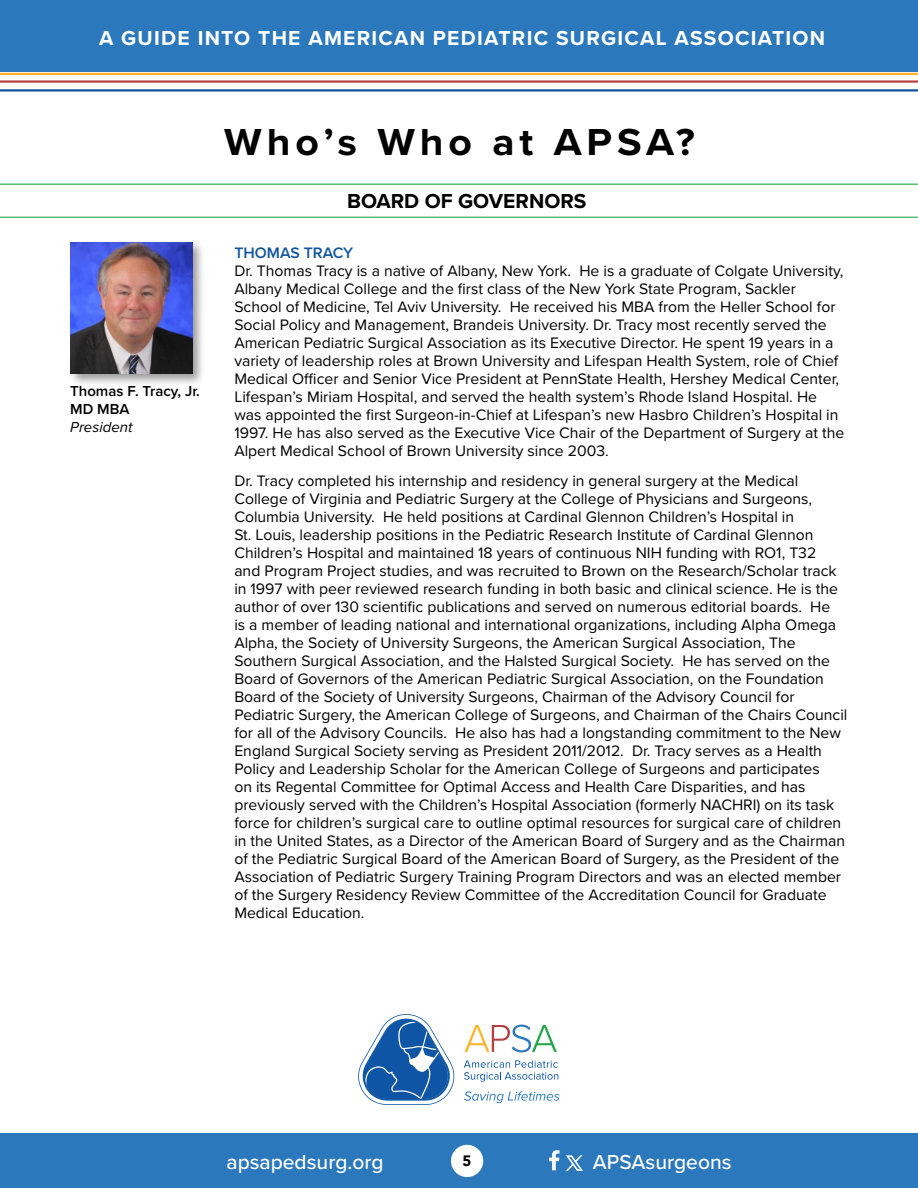
<style>
.page{position:relative;width:918px;height:1188px;background:#fff}
.page>*{position:absolute;margin:0;border:0;box-sizing:border-box;transform-origin:0 0}
.t1{font:700 39px "Proxima Nova";letter-spacing:.12em;color:#000;scale:1.05 1}
.t2{font:700 21px "Proxima Nova";letter-spacing:.06em;color:#fff}
.t3{font:500 21px "Proxima Nova";color:#fff}
.t4{font:700 21px "Proxima Nova";color:#000}
.t5{font:15.75px/18px "Proxima Nova";color:#000}
.t6{font:600 15px/18px "Proxima Nova";color:#000}
.t7{font:900 15px "Avenir";color:#000}
.s1{font-weight:400;font-style:italic}
.s2{font-weight:600;color:#10559e}
</style>
<div class="page">
<div style="left:0;top:0;width:918px;height:72px;background:#2c78bd"></div>
<hr style="left:0;top:89px;width:918px;height:3px;background:#10559e">
<hr style="left:0;top:80px;width:918px;height:3px;background:#b54140">
<hr style="left:0;top:73px;width:918px;height:2px;background:#fcb32c">
<div style="left:0;top:1133px;width:918px;height:55px;background:#2c78bd"></div>
<div style="left:451px;top:1145px;width:32px;height:32px;background:#fff;border-radius:50%"></div>
<svg style="left:549px;top:1150px;width:10px;height:20px"></svg>
<svg style="left:566px;top:1155px;width:17px;height:16px"></svg>
<hr style="left:0;top:184px;width:918px;height:1px;background:#25a749">
<hr style="left:0;top:217px;width:918px;height:1px;background:#25a749">
<div style="left:68px;top:240px;width:138px;height:147px;background:#000;opacity:.4"></div>
<img style="left:71px;top:243px;width:121px;height:130px">
<svg style="left:358px;top:1014px;width:202px;height:91px"></svg>
<p class="t2" style="left:99px;top:23px;width:728px">A GUIDE INTO THE AMERICAN PEDIATRIC SURGICAL ASSOCIATION</p>
<p class="t6" style="left:70px;top:382px;width:131px">Thomas F. Tracy, Jr.<br>MD MBA<br><span class="s1">President</span></p>
<p class="t1" style="left:224px;top:113px;width:450px">Who’s Who at APSA?</p>
<p class="t4" style="left:347px;top:186px;width:241px">BOARD OF GOVERNORS</p>
<p class="t5" style="left:234px;top:243px;width:611px"><span class="s2">THOMAS TRACY<br></span>Dr. Thomas Tracy is a native of Albany, New York. He is a graduate of Colgate University, Albany Medical College and the first class of the New York State Program, Sackler School of Medicine, Tel Aviv University. He received his MBA from the Heller School for Social Policy and Management, Brandeis University. Dr. Tracy most recently served the American Pediatric Surgical Association as its Executive Director. He spent 19 years in a variety of leadership roles at Brown University and Lifespan Health System, role of Chief Medical Officer and Senior Vice President at PennState Health, Hershey Medical Center, Lifespan’s Miriam Hospital, and served the health system’s Rhode Island Hospital. He was appointed the first Surgeon-in-Chief at Lifespan’s new Hasbro Children’s Hospital in 1997. He has also served as the Executive Vice Chair of the Department of Surgery at the Alpert Medical School of Brown University since 2003.</p>
<p class="t5" style="left:234px;top:471px;width:615px">Dr. Tracy completed his internship and residency in general surgery at the Medical College of Virginia and Pediatric Surgery at the College of Physicians and Surgeons, Columbia University. He held positions at Cardinal Glennon Children’s Hospital in<br>St. Louis, leadership positions in the Pediatric Research Institute of Cardinal Glennon Children’s Hospital and maintained 18 years of continuous NIH funding with RO1, T32<br>and Program Project studies, and was recruited to Brown on the Research/Scholar track in 1997 with peer reviewed research funding in both basic and clinical science. He is the author of over 130 scientific publications and served on numerous editorial boards. He<br>is a member of leading national and international organizations, including Alpha Omega Alpha, the Society of University Surgeons, the American Surgical Association, The Southern Surgical Association, and the Halsted Surgical Society. He has served on the Board of Governors of the American Pediatric Surgical Association, on the Foundation Board of the Society of University Surgeons, Chairman of the Advisory Council for Pediatric Surgery, the American College of Surgeons, and Chairman of the Chairs Council for all of the Advisory Councils. He also has had a longstanding commitment to the New England Surgical Society serving as President 2011/2012. Dr. Tracy serves as a Health Policy and Leadership Scholar for the American College of Surgeons and participates<br>on its Regental Committee for Optimal Access and Health Care Disparities, and has previously served with the Children’s Hospital Association (formerly NACHRI) on its task force for children’s surgical care to outline optimal resources for surgical care of children in the United States, as a Director of the American Board of Surgery and as the Chairman of the Pediatric Surgical Board of the American Board of Surgery, as the President of the Association of Pediatric Surgery Training Program Directors and was an elected member of the Surgery Residency Review Committee of the Accreditation Council for Graduate Medical Education.</p>
<p class="t3" style="left:226px;top:1147px;width:159px">apsapedsurg.org</p>
<p class="t7" style="left:463px;top:1148px;width:10px">5</p>
<p class="t3" style="left:593px;top:1147px;width:140px">APSAsurgeons</p>
</div>
